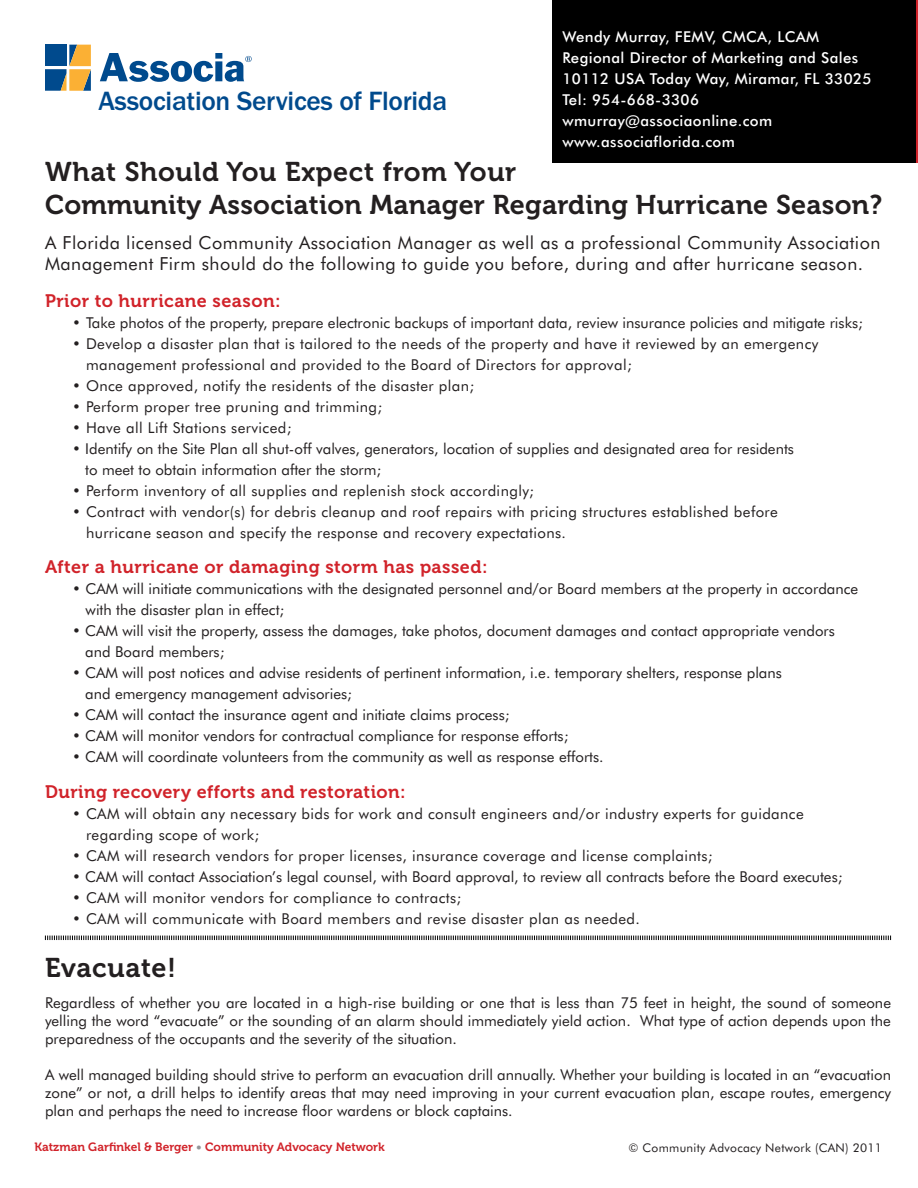
<style>
.page{position:relative;width:918px;height:1188px;background:#fff}
.page>*{position:absolute;margin:0;border:0;box-sizing:border-box;transform-origin:0 0}
.t1{font:500 27.3px "Franklin Gothic";letter-spacing:-.01em;color:#004a8d}
.t2{font:27px/32.4px "Museo 700";letter-spacing:.01em;color:#231f20}
.t3{font:18px/21.6px "Futura BT";letter-spacing:.025em;color:#231f20}
.t4{font:18px "Museo 700";letter-spacing:.025em;color:#d1232a}
.t5{font:15px/21px "Futura BT";color:#231f20}
.t6{font:15px/21px "Futura BT";letter-spacing:.025em;color:#231f20}
.t7{font:500 15px "Futura BT";letter-spacing:.025em;color:#fff}
.t8{font:12px "Museo 700";color:#d1232a}
.t9{font:12px "Futura BT";letter-spacing:.025em;color:#231f20}
.s1{color:#939598}
</style>
<div class="page">
<svg style="left:100px;top:53px;width:152px;height:29px"></svg>
<svg style="left:45px;top:45px;width:46px;height:46px;background:#81887a"></svg>
<div style="left:552px;top:0;width:366px;height:163px;background:#000"></div>
<hr style="left:917px;top:0;width:1px;height:163px;background:#d1232a">
<svg style="left:45px;top:935px;width:846px;height:6px"></svg>
<p class="t1" style="left:98px;top:84px;width:350px">Association Services of Florida</p>
<p class="t7" style="left:562px;top:28px;width:258px">Wendy Murray, FEMV, CMCA, LCAM</p>
<p class="t7" style="left:562px;top:49px;width:297px">Regional Director of Marketing and Sales</p>
<p class="t7" style="left:562px;top:70px;width:311px">10112 USA Today Way, Miramar, FL 33025</p>
<p class="t7" style="left:562px;top:91px;width:138px">Tel: 954-668-3306</p>
<p class="t7" style="left:562px;top:112px;width:211px">wmurray@associaonline.com</p>
<p class="t7" style="left:562px;top:133px;width:174px">www.associaflorida.com</p>
<p class="t2" style="left:45px;top:156px;width:839px">What Should You Expect from Your<br>Community Association Manager Regarding Hurricane Season?</p>
<p class="t3" style="left:45px;top:231px;width:837px">A Florida licensed Community Association Manager as well as a professional Community Association<br>Management Firm should do the following to guide you before, during and after hurricane season.</p>
<p class="t4" style="left:45px;top:291px;width:237px">Prior to hurricane season:</p>
<p class="t5" style="left:72px;top:312px;width:792px">• Take photos of the property, prepare electronic backups of important data, review insurance policies and mitigate risks;</p>
<p class="t6" style="left:86px;top:333px;width:734px;text-indent:-14px">• Develop a disaster plan that is tailored to the needs of the property and have it reviewed by an emergency management professional and provided to the Board of Directors for approval;</p>
<p class="t6" style="left:72px;top:375px;width:404px">• Once approved, notify the residents of the disaster plan;</p>
<p class="t6" style="left:72px;top:396px;width:312px">• Perform proper tree pruning and trimming;</p>
<p class="t6" style="left:72px;top:417px;width:221px">• Have all Lift Stations serviced;</p>
<p class="t5" style="left:85px;top:438px;width:710px;text-indent:-13px">• Identify on the Site Plan all shut-off valves, generators, location of supplies and designated area for residents to meet to obtain information after the storm;</p>
<p class="t6" style="left:72px;top:480px;width:464px">• Perform inventory of all supplies and replenish stock accordingly;</p>
<p class="t6" style="left:86px;top:501px;width:693px;text-indent:-14px">• Contract with vendor(s) for debris cleanup and roof repairs with pricing structures established before hurricane season and specify the response and recovery expectations.</p>
<p class="t4" style="left:45px;top:557px;width:444px">After a hurricane or damaging storm has passed:</p>
<p class="t5" style="left:86px;top:578px;width:774px;text-indent:-14px">• CAM will initiate communications with the designated personnel and/or Board members at the property in accordance with the disaster plan in effect;</p>
<p class="t5" style="left:85px;top:620px;width:751px;text-indent:-13px">• CAM will visit the property, assess the damages, take photos, document damages and contact appropriate vendors and Board members;</p>
<p class="t5" style="left:85px;top:662px;width:698px;text-indent:-13px">• CAM will post notices and advise residents of pertinent information, i.e. temporary shelters, response plans and emergency management advisories;</p>
<p class="t5" style="left:72px;top:704px;width:439px">• CAM will contact the insurance agent and initiate claims process;</p>
<p class="t5" style="left:72px;top:725px;width:498px">• CAM will monitor vendors for contractual compliance for response efforts;</p>
<p class="t5" style="left:72px;top:746px;width:533px">• CAM will coordinate volunteers from the community as well as response efforts.</p>
<p class="t4" style="left:45px;top:781px;width:362px">During recovery efforts and restoration:</p>
<p class="t6" style="left:86px;top:803px;width:719px;text-indent:-14px">• CAM will obtain any necessary bids for work and consult engineers and/or industry experts for guidance regarding scope of work;</p>
<p class="t6" style="left:72px;top:845px;width:642px">• CAM will research vendors for proper licenses, insurance coverage and license complaints;</p>
<p class="t5" style="left:72px;top:866px;width:772px">• CAM will contact Association’s legal counsel, with Board approval, to review all contracts before the Board executes;</p>
<p class="t6" style="left:72px;top:887px;width:391px">• CAM will monitor vendors for compliance to contracts;</p>
<p class="t6" style="left:72px;top:908px;width:569px">• CAM will communicate with Board members and revise disaster plan as needed.</p>
<p class="t2" style="left:45px;top:952px;width:133px">Evacuate!</p>
<p class="t5" style="left:45px;top:994px;width:848px;line-height:18px;text-align:justify">Regardless of whether you are located in a high-rise building or one that is less than 75 feet in height, the sound of someone yelling the word “evacuate” or the sounding of an alarm should immediately yield action. What type of action depends upon the preparedness of the occupants and the severity of the situation.</p>
<p class="t5" style="left:45px;top:1066px;width:848px;line-height:18px;text-align:justify">A well managed building should strive to perform an evacuation drill annually. Whether your building is located in an “evacuation zone” or not, a drill helps to identify areas that may need improving in your current evacuation plan, escape routes, emergency plan and perhaps the need to increase floor wardens or block captains.</p>
<p class="t8" style="left:34px;top:1140px;width:352px">Katzman Garfinkel &amp; Berger <span class="s1">•</span> Community Advocacy Network</p>
<p class="t9" style="left:629px;top:1141px;width:255px">© Community Advocacy Network (CAN) 2011</p>
</div>
